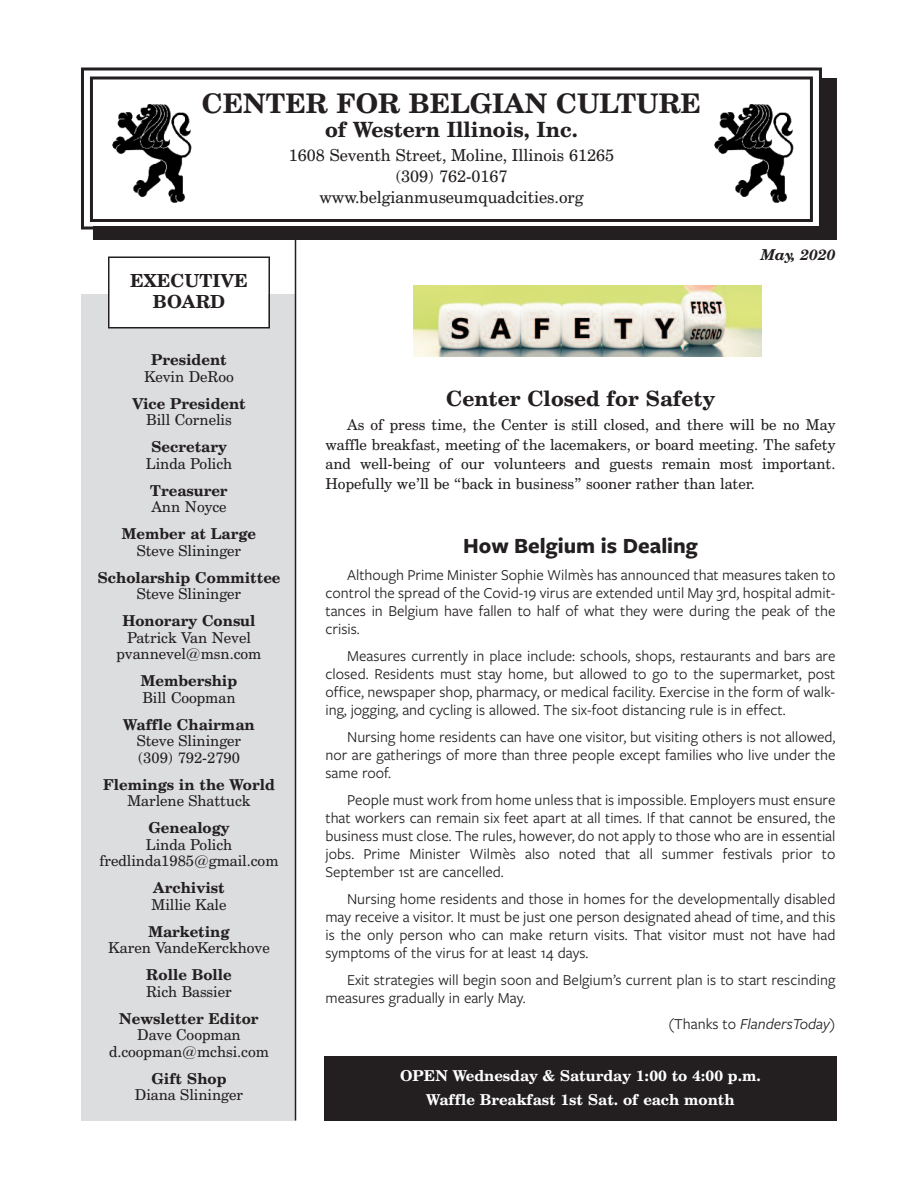
<style>
.page{position:relative;width:918px;height:1188px;background:#fff}
.page>*{position:absolute;margin:0;border:0;box-sizing:border-box;transform-origin:0 0}
.t1{font:700 27px "Century Schoolbook BT";color:#231f20}
.t2{font:700 22.5px "Freight Sans Pro";color:#231f20}
.t3{font:700 21px "Century Schoolbook BT";color:#231f20}
.t4{font:700 18px/21px "Century Schoolbook BT";color:#231f20;text-align:center}
.t5{font:16.5px/21px "Century Schoolbook BT";color:#231f20;text-align:center}
.t6{font:15.75px/18px "Freight Sans Pro";color:#231f20;text-align:justify}
.t7{font:italic 15.75px "Freight Sans Pro";color:#231f20}
.t8{font:15px/16.5px "Century Schoolbook BT";color:#231f20;text-align:center}
.t9{font:700 15px "Century Schoolbook BT";color:#231f20}
.t10{font:700 15px/24px "Century Schoolbook BT";color:#fff;text-align:center}
.t11{font:italic 700 15px "Century Schoolbook BT";color:#231f20}
.s1{font-style:normal}
</style>
<div class="page">
<div style="left:96px;top:81px;width:738px;height:156px;background:#231f20"></div>
<div style="left:93px;top:78px;width:744px;height:162px;border:3px solid #231f20"></div>
<div style="left:84px;top:70px;width:735px;height:156px;background:#fff"></div>
<div style="left:81px;top:68px;width:741px;height:162px;border:3px solid #231f20"></div>
<div style="left:90px;top:76px;width:723px;height:146px;border:3px solid #231f20"></div>
<div style="left:81px;top:294px;width:215px;height:826px;background:#dcdddf"></div>
<div style="left:110px;top:258px;width:158px;height:69px;background:#fff"></div>
<div style="left:108px;top:256px;width:162px;height:72px;border:2px solid #231f20"></div>
<hr style="left:295px;top:234px;width:1px;height:886px;background:#231f20">
<img style="left:112px;top:104px;width:80px;height:99px">
<img style="left:714px;top:104px;width:80px;height:99px">
<div style="left:324px;top:1056px;width:513px;height:64px;background:#231f20"></div>
<img style="left:413px;top:285px;width:348px;height:72px">
<h1 class="t1" style="left:202px;top:93px;width:501px">CENTER FOR BELGIAN CULTURE</h1>
<h3 class="t3" style="left:325px;top:121px;width:254px">of Western Illinois, Inc.</h3>
<p class="t5" style="left:289px;top:146px;width:327px">1608 Seventh Street, Moline, Illinois 61265 (309) 762-0167 www.belgianmuseumquadcities.org</p>
<p class="t4" style="left:130px;top:272px;width:119px">EXECUTIVE<br>BOARD</p>
<p class="t11" style="left:761px;top:249px;width:76px">May, 2020</p>
<p class="t9" style="left:151px;top:354px;width:77px">President</p>
<p class="t8" style="left:144px;top:370px;width:91px">Kevin DeRoo</p>
<p class="t9" style="left:132px;top:398px;width:115px">Vice President</p>
<p class="t8" style="left:146px;top:413px;width:87px">Bill Cornelis</p>
<p class="t9" style="left:151px;top:441px;width:77px">Secretary</p>
<p class="t8" style="left:146px;top:457px;width:88px">Linda Polich</p>
<p class="t9" style="left:150px;top:485px;width:79px">Treasurer</p>
<p class="t8" style="left:151px;top:500px;width:77px">Ann Noyce</p>
<p class="t9" style="left:122px;top:528px;width:136px">Member at Large</p>
<p class="t8" style="left:137px;top:544px;width:106px">Steve Slininger</p>
<p class="t9" style="left:97px;top:572px;width:185px">Scholarship Committee</p>
<p class="t8" style="left:137px;top:587px;width:106px">Steve Slininger</p>
<p class="t9" style="left:122px;top:615px;width:135px">Honorary Consul</p>
<p class="t8" style="left:117px;top:631px;width:146px">Patrick Van Nevel pvannevel@msn.com</p>
<p class="t9" style="left:141px;top:675px;width:98px">Membership</p>
<p class="t8" style="left:142px;top:691px;width:95px">Bill Coopman</p>
<p class="t9" style="left:123px;top:719px;width:133px">Waffle Chairman</p>
<p class="t8" style="left:137px;top:734px;width:106px;text-align:left">Steve Slininger (309) 792-2790</p>
<p class="t9" style="left:103px;top:779px;width:173px">Flemings in the World</p>
<p class="t8" style="left:127px;top:794px;width:125px">Marlene Shattuck</p>
<p class="t9" style="left:148px;top:822px;width:83px">Genealogy</p>
<p class="t8" style="left:99px;top:838px;width:181px">Linda Polich fredlinda1985@gmail.com</p>
<p class="t9" style="left:153px;top:882px;width:73px">Archivist</p>
<p class="t8" style="left:151px;top:898px;width:77px">Millie Kale</p>
<p class="t9" style="left:148px;top:926px;width:83px">Marketing</p>
<p class="t8" style="left:108px;top:941px;width:163px">Karen VandeKerckhove</p>
<p class="t9" style="left:146px;top:969px;width:87px">Rolle Bolle</p>
<p class="t8" style="left:146px;top:985px;width:87px">Rich Bassier</p>
<p class="t9" style="left:119px;top:1013px;width:141px">Newsletter Editor</p>
<p class="t8" style="left:109px;top:1028px;width:161px">Dave Coopman d.coopman@mchsi.com</p>
<p class="t9" style="left:151px;top:1073px;width:77px">Gift Shop</p>
<p class="t8" style="left:135px;top:1088px;width:110px">Diana Slininger</p>
<h3 class="t3" style="left:446px;top:391px;width:270px">Center Closed for Safety</h3>
<p class="t8" style="left:325px;top:417px;width:512px;line-height:19.5px;text-align:justify;text-indent:22px">As of press time, the Center is still closed, and there will be no May waffle breakfast, meeting of the lacemakers, or board meeting. The safety and well-being of our volunteers and guests remain most important.<br>Hopefully we’ll be “back in business” sooner rather than later.</p>
<h2 class="t2" style="left:463px;top:532px;width:236px">How Belgium is Dealing</h2>
<p class="t6" style="left:325px;top:565px;width:511px;text-indent:22px">Although Prime Minister Sophie Wilmès has announced that measures taken to control the spread of the Covid-19 virus are extended until May 3rd, hospital admit&shy;tances in Belgium have fallen to half of what they were during the peak of the crisis.</p>
<p class="t6" style="left:325px;top:646px;width:511px;text-indent:22px">Measures currently in place include: schools, shops, restaurants and bars are closed. Residents must stay home, but allowed to go to the supermarket, post office, newspaper shop, pharmacy, or medical facility. Exercise in the form of walk&shy;ing, jogging, and cycling is allowed. The six-foot distancing rule is in effect.</p>
<p class="t6" style="left:325px;top:727px;width:511px;text-indent:22px">Nursing home residents can have one visitor, but visiting others is not allowed, nor are gatherings of more than three people except families who live under the same roof.</p>
<p class="t6" style="left:325px;top:790px;width:512px;text-indent:22px">People must work from home unless that is impossible. Employers must ensure that workers can remain six feet apart at all times. If that cannot be ensured, the business must close. The rules, however, do not apply to those who are in essential jobs. Prime Minister Wilmès also noted that all summer festivals prior to September 1st are cancelled.</p>
<p class="t6" style="left:325px;top:889px;width:511px;text-indent:22px">Nursing home residents and those in homes for the developmentally disabled may receive a visitor. It must be just one person designated ahead of time, and this is the only person who can make return visits. That visitor must not have had symptoms of the virus for at least 14 days.</p>
<p class="t6" style="left:325px;top:970px;width:511px;text-indent:22px">Exit strategies will begin soon and Belgium’s current plan is to start rescinding measures gradually in early May.</p>
<p class="t7" style="left:669px;top:1014px;width:168px"><span class="s1">(Thanks to</span> FlandersToday<span class="s1">)</span></p>
<p class="t10" style="left:400px;top:1065px;width:362px">OPEN Wednesday &amp; Saturday 1:00 to 4:00 p.m.<br>Waffle Breakfast 1st Sat. of each month</p>
</div>
